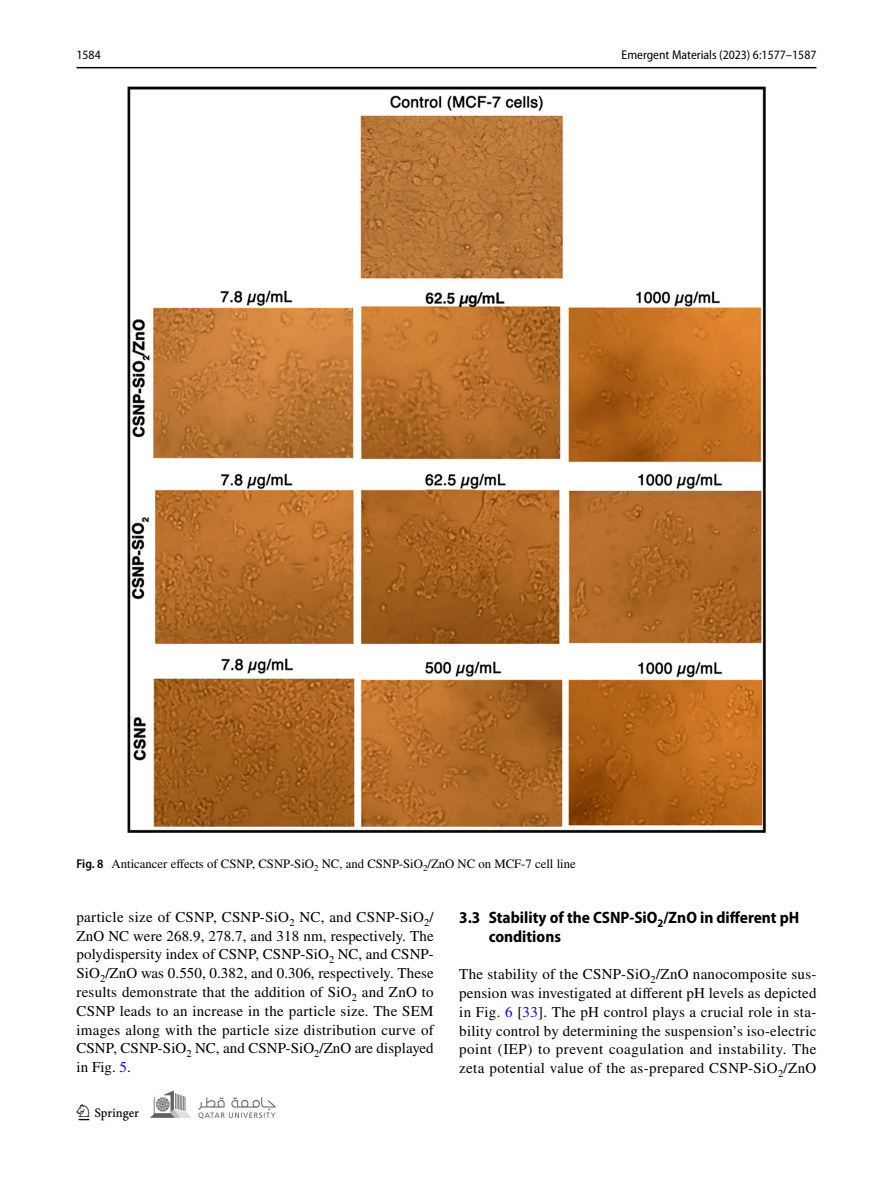
<style>
.page{position:relative;width:893px;height:1187px;background:#fff}
.page>*{position:absolute;margin:0;border:0;box-sizing:border-box;transform-origin:0 0}
.t1{font:22.5px "Springnew Regular 2";color:#000}
.t2{font:700 semi-condensed 16.5px/18.8px "Myriad Pro";color:#000}
.t3{font:15px/18.8px "STIX";letter-spacing:.02em;color:#000;text-align:justify}
.t4{font:12.75px "STIX";color:#000}
.t5{font:semi-condensed 12.75px "Myriad Pro";color:#000}
.s1{font-family:"Myriad Pro";font-weight:600;font-stretch:semi-condensed}
.s2{color:#00f}
</style>
<div class="page">
<hr style="left:77px;top:67px;width:739px;height:1px;background:#000">
<img style="left:150px;top:1090px;width:126px;height:29px">
<img style="left:128px;top:87px;width:637px;height:745px">
<p class="t5" style="left:77px;top:48px;width:26px">1584</p>
<p class="t5" style="left:622px;top:48px;width:196px">Emergent Materials (2023) 6:1577–1587</p>
<p class="t4" style="left:77px;top:854px;width:501px"><span class="s1">Fig. 8</span> Anticancer effects of CSNP, CSNP-SiO<sub>2</sub> NC, and CSNP-SiO<sub>2</sub>/ZnO NC on MCF-7 cell line</p>
<p class="t3" style="left:77px;top:908px;width:359px">particle size of CSNP, CSNP-SiO<sub>2</sub> NC, and CSNP-SiO<sub>2</sub>/ ZnO NC were 268.9, 278.7, and 318 nm, respectively. The polydispersity index of CSNP, CSNP-SiO<sub>2</sub> NC, and CSNP-SiO<sub>2</sub>/ZnO was 0.550, 0.382, and 0.306, respectively. These results demonstrate that the addition of SiO<sub>2</sub> and ZnO to CSNP leads to an increase in the particle size. The SEM images along with the particle size distribution curve of CSNP, CSNP-SiO<sub>2</sub> NC, and CSNP-SiO<sub>2</sub>/ZnO are displayed in Fig. <span class="s2">5</span>.</p>
<p class="t2" style="left:489px;top:908px;width:312px;text-indent:-29px">3.3 Stability of the CSNP‑SiO<sub>2</sub>/ZnO in different pH conditions</p>
<p class="t3" style="left:459px;top:965px;width:359px">The stability of the CSNP-SiO<sub>2</sub>/ZnO nanocomposite sus&shy;pension was investigated at different pH levels as depicted in Fig. <span class="s2">6</span> [<span class="s2">33</span>]. The pH control plays a crucial role in sta&shy;bility control by determining the suspension’s iso-electric point (IEP) to prevent coagulation and instability. The zeta potential value of the as-prepared CSNP-SiO<sub>2</sub>/ZnO</p>
<h1 class="t1" style="left:79px;top:1104px;width:62px">1 3</h1>
</div>
